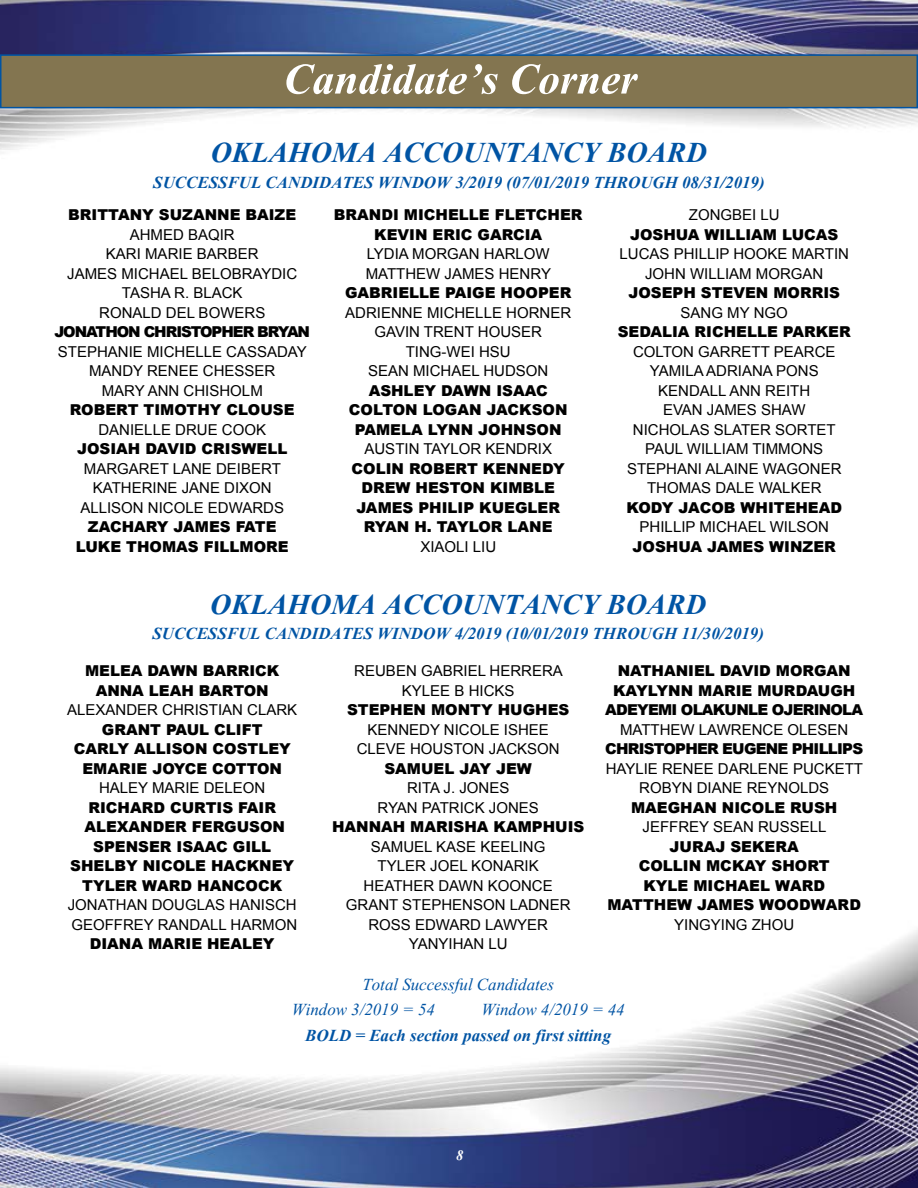
<style>
.page{position:relative;width:918px;height:1188px;background:#fff}
.page>*{position:absolute;margin:0;border:0;box-sizing:border-box;transform-origin:0 0}
.t1{font:italic 700 54px "Aparajita";color:#fff}
.t2{font:italic 700 36px "Aparajita";color:#0054a4}
.t3{font:italic 700 21px "Aparajita";color:#0054a4}
.t4{font:italic 21px/25.2px "Aparajita";color:#0054a4}
.t5{font:italic 700 18px "Aparajita";color:#fff}
.t6{font:15px/19.5px "Arial";color:#000;text-align:center}
.t7{font:900 15px/19.5px "Arial";color:#000;text-align:center}
.t8{font:900 15px/19.5px "Arial";letter-spacing:-.035em;color:#000;text-align:center}
.t9{font:900 15px "Arial";letter-spacing:-.05em;color:#000}
.t10{font:900 15px "Arial";letter-spacing:-.07em;color:#000}
</style>
<div class="page">
<img style="left:0;top:0;width:918px;height:150px">
<img style="left:1px;top:930px;width:917px;height:258px">
<div style="left:1px;top:55px;width:916px;height:53px;background:#837550"></div>
<div style="left:0;top:54px;width:918px;height:54px;border:2px solid #0054a4"></div>
<h1 class="t1" style="left:284px;top:54px;width:355px">Candidate’s Corner</h1>
<h2 class="t2" style="left:211px;top:136px;width:498px">OKLAHOMA ACCOUNTANCY BOARD</h2>
<h3 class="t3" style="left:153px;top:172px;width:613px">SUCCESSFUL CANDIDATES WINDOW 3/2019 (07/01/2019 THROUGH 08/31/2019)</h3>
<p class="t7" style="left:68px;top:205px;width:229px">BRITTANY SUZANNE BAIZE</p>
<p class="t6" style="left:67px;top:225px;width:232px">AHMED BAQIR<br>KARI MARIE BARBER<br>JAMES MICHAEL BELOBRAYDIC<br>TASHA R. BLACK<br>RONALD DEL BOWERS</p>
<p class="t10" style="left:54px;top:321px;width:257px">JONATHON CHRISTOPHER BRYAN</p>
<p class="t6" style="left:58px;top:342px;width:250px">STEPHANIE MICHELLE CASSADAY<br>MANDY RENEE CHESSER<br>MARY ANN CHISHOLM</p>
<p class="t7" style="left:70px;top:400px;width:226px">ROBERT TIMOTHY CLOUSE</p>
<p class="t6" style="left:98px;top:420px;width:169px">DANIELLE DRUE COOK</p>
<p class="t7" style="left:77px;top:439px;width:212px">JOSIAH DAVID CRISWELL</p>
<p class="t6" style="left:80px;top:459px;width:205px">MARGARET LANE DEIBERT<br>KATHERINE JANE DIXON<br>ALLISON NICOLE EDWARDS</p>
<p class="t7" style="left:76px;top:517px;width:214px">ZACHARY JAMES FATE<br>LUKE THOMAS FILLMORE</p>
<p class="t7" style="left:334px;top:205px;width:250px">BRANDI MICHELLE FLETCHER<br>KEVIN ERIC GARCIA</p>
<p class="t6" style="left:366px;top:244px;width:187px;text-align:left">LYDIA MORGAN HARLOW<br>MATTHEW JAMES HENRY</p>
<p class="t7" style="left:345px;top:283px;width:228px">GABRIELLE PAIGE HOOPER</p>
<p class="t6" style="left:345px;top:303px;width:227px">ADRIENNE MICHELLE HORNER<br>GAVIN TRENT HOUSER<br>TING-WEI HSU<br>SEAN MICHAEL HUDSON</p>
<p class="t7" style="left:349px;top:380px;width:220px">ASHLEY DAWN ISAAC<br>COLTON LOGAN JACKSON<br>PAMELA LYNN JOHNSON</p>
<p class="t6" style="left:364px;top:439px;width:189px">AUSTIN TAYLOR KENDRIX</p>
<p class="t7" style="left:352px;top:458px;width:215px">COLIN ROBERT KENNEDY<br>DREW HESTON KIMBLE<br>JAMES PHILIP KUEGLER<br>RYAN H. TAYLOR LANE</p>
<p class="t6" style="left:420px;top:537px;width:77px">XIAOLI LIU</p>
<p class="t6" style="left:689px;top:205px;width:92px">ZONGBEI LU</p>
<p class="t7" style="left:630px;top:224px;width:210px">JOSHUA WILLIAM LUCAS</p>
<p class="t6" style="left:620px;top:244px;width:231px">LUCAS PHILLIP HOOKE MARTIN<br>JOHN WILLIAM MORGAN</p>
<p class="t7" style="left:628px;top:283px;width:213px">JOSEPH STEVEN MORRIS</p>
<p class="t6" style="left:681px;top:303px;width:109px">SANG MY NGO</p>
<p class="t7" style="left:618px;top:322px;width:235px">SEDALIA RICHELLE PARKER</p>
<p class="t6" style="left:627px;top:342px;width:216px">COLTON GARRETT PEARCE<br>YAMILA ADRIANA PONS<br>KENDALL ANN REITH<br>EVAN JAMES SHAW<br>NICHOLAS SLATER SORTET<br>PAUL WILLIAM TIMMONS<br>STEPHANI ALAINE WAGONER<br>THOMAS DALE WALKER</p>
<p class="t7" style="left:626px;top:497px;width:217px">KODY JACOB WHITEHEAD</p>
<p class="t6" style="left:640px;top:517px;width:191px">PHILLIP MICHAEL WILSON</p>
<p class="t7" style="left:633px;top:536px;width:205px">JOSHUA JAMES WINZER</p>
<h2 class="t2" style="left:210px;top:588px;width:498px">OKLAHOMA ACCOUNTANCY BOARD</h2>
<h3 class="t3" style="left:153px;top:624px;width:613px">SUCCESSFUL CANDIDATES WINDOW 4/2019 (10/01/2019 THROUGH 11/30/2019)</h3>
<p class="t7" style="left:85px;top:661px;width:196px">MELEA DAWN BARRICK<br>ANNA LEAH BARTON</p>
<p class="t6" style="left:67px;top:700px;width:232px">ALEXANDER CHRISTIAN CLARK</p>
<p class="t7" style="left:74px;top:719px;width:219px">GRANT PAUL CLIFT<br>CARLY ALLISON COSTLEY<br>EMARIE JOYCE COTTON</p>
<p class="t6" style="left:99px;top:778px;width:168px">HALEY MARIE DELEON</p>
<p class="t7" style="left:70px;top:797px;width:225px">RICHARD CURTIS FAIR<br>ALEXANDER FERGUSON<br>SPENSER ISAAC GILL<br>SHELBY NICOLE HACKNEY<br>TYLER WARD HANCOCK</p>
<p class="t6" style="left:68px;top:895px;width:231px;text-align:left">JONATHAN DOUGLAS HANISCH<br>GEOFFREY RANDALL HARMON</p>
<p class="t7" style="left:90px;top:934px;width:186px">DIANA MARIE HEALEY</p>
<p class="t8" style="left:605px;top:661px;width:259px">NATHANIEL DAVID MORGAN<br>KAYLYNN MARIE MURDAUGH<br>ADEYEMI OLAKUNLE OJERINOLA</p>
<p class="t6" style="left:620px;top:720px;width:230px">MATTHEW LAWRENCE OLESEN</p>
<p class="t9" style="left:605px;top:738px;width:259px">CHRISTOPHER EUGENE PHILLIPS</p>
<p class="t6" style="left:606px;top:759px;width:259px">HAYLIE RENEE DARLENE PUCKETT<br>ROBYN DIANE REYNOLDS</p>
<p class="t7" style="left:631px;top:797px;width:208px">MAEGHAN NICOLE RUSH</p>
<p class="t6" style="left:643px;top:817px;width:185px">JEFFREY SEAN RUSSELL</p>
<p class="t7" style="left:607px;top:836px;width:255px">JURAJ SEKERA<br>COLLIN MCKAY SHORT<br>KYLE MICHAEL WARD<br>MATTHEW JAMES WOODWARD</p>
<p class="t6" style="left:674px;top:915px;width:122px">YINGYING ZHOU</p>
<p class="t6" style="left:354px;top:661px;width:210px">REUBEN GABRIEL HERRERA<br>KYLEE B HICKS</p>
<p class="t7" style="left:347px;top:700px;width:224px">STEPHEN MONTY HUGHES</p>
<p class="t6" style="left:357px;top:720px;width:205px">KENNEDY NICOLE ISHEE<br>CLEVE HOUSTON JACKSON</p>
<p class="t7" style="left:384px;top:758px;width:149px">SAMUEL JAY JEW</p>
<p class="t6" style="left:378px;top:778px;width:163px">RITA J. JONES<br>RYAN PATRICK JONES</p>
<p class="t7" style="left:332px;top:817px;width:254px">HANNAH MARISHA KAMPHUIS</p>
<p class="t6" style="left:346px;top:837px;width:226px">SAMUEL KASE KEELING<br>TYLER JOEL KONARIK<br>HEATHER DAWN KOONCE<br>GRANT STEPHENSON LADNER<br>ROSS EDWARD LAWYER<br>YANYIHAN LU</p>
<h3 class="t4" style="left:292px;top:974px;width:264px;text-indent:71px">Total Successful Candidates<br>Window 3/2019 = 54</h3>
<h3 class="t4" style="left:481px;top:999px;width:145px">Window 4/2019 = 44</h3>
<h3 class="t3" style="left:305px;top:1025px;width:307px">BOLD = Each section passed on first sitting</h3>
<p class="t5" style="left:456px;top:1147px;width:9px">8</p>
</div>
